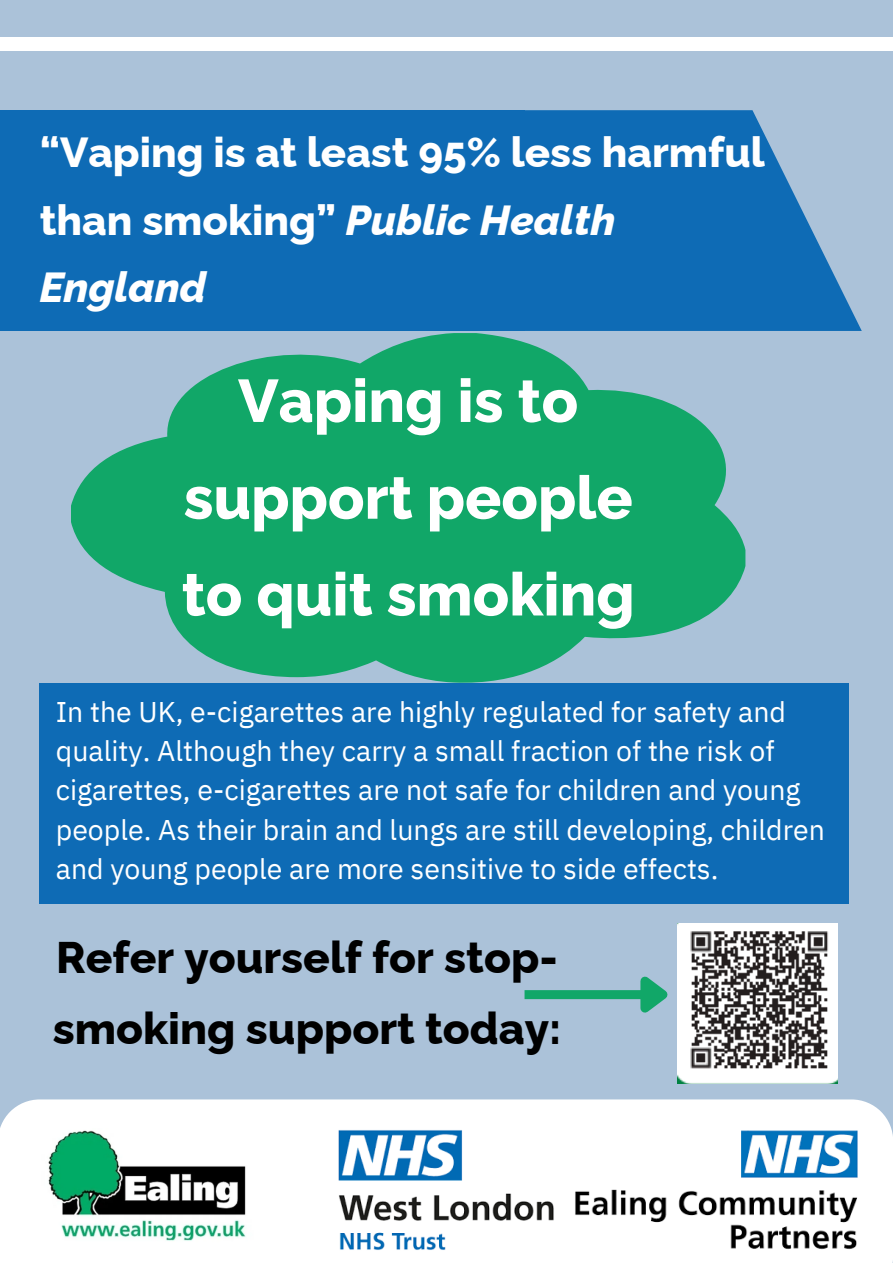
<style>
.page{position:relative;width:893px;height:1263px;background:#abc2d9}
.page>*{position:absolute;margin:0;border:0;box-sizing:border-box;transform-origin:0 0}
.t1{font:800 60px/96.8px "Raleway";color:#fff;text-align:center}
.t2{font:800 44.25px/71.4px "Raleway";color:#000}
.t3{font:800 42px/67.5px "Raleway";color:#fff}
.t4{font:28.42px/39.4px "IBM Plex Sans";color:#fff}
.s1{font-style:italic}
</style>
<div class="page">
<svg style="left:71px;top:333px;width:675px;height:350px;fill:#11a768"></svg>
<div style="left:0;top:1099px;width:893px;height:164px;background:#fff"></div>
<img style="left:566px;top:1129px;width:296px;height:123px">
<img style="left:336px;top:1129px;width:219px;height:123px">
<div style="left:0;top:37px;width:893px;height:14px;background:#fff"></div>
<svg style="left:524px;top:110px;width:337px;height:221px;fill:#0e6bb5"></svg>
<div style="left:0;top:110px;width:524px;height:221px;background:#0e6bb5"></div>
<img style="left:40px;top:1129px;width:221px;height:118px">
<div style="left:40px;top:683px;width:808px;height:220px;background:#0e6bb5"></div>
<img style="left:678px;top:924px;width:159px;height:159px">
<div style="left:524px;top:990px;width:118px;height:9px;background:#11a768"></div>
<svg style="left:632px;top:968px;width:46px;height:58px"></svg>
<h2 class="t3" style="left:40px;top:119px;width:726px">“Vaping is at least 95% less harmful than smoking” <span class="s1">Public Health<br>England</span></h2>
<p class="t1" style="left:182px;top:352px;width:454px">Vaping is to support people to quit smoking</p>
<p class="t4" style="left:56px;top:691px;width:770px">In the UK, e-cigarettes are highly regulated for safety and quality. Although they carry a small fraction of the risk of cigarettes, e-cigarettes are not safe for children and young people. As their brain and lungs are still developing, children and young people are more sensitive to side effects.</p>
<p class="t2" style="left:53px;top:921px;width:510px">Refer yourself for stop&shy;smoking support today:</p>
</div>
